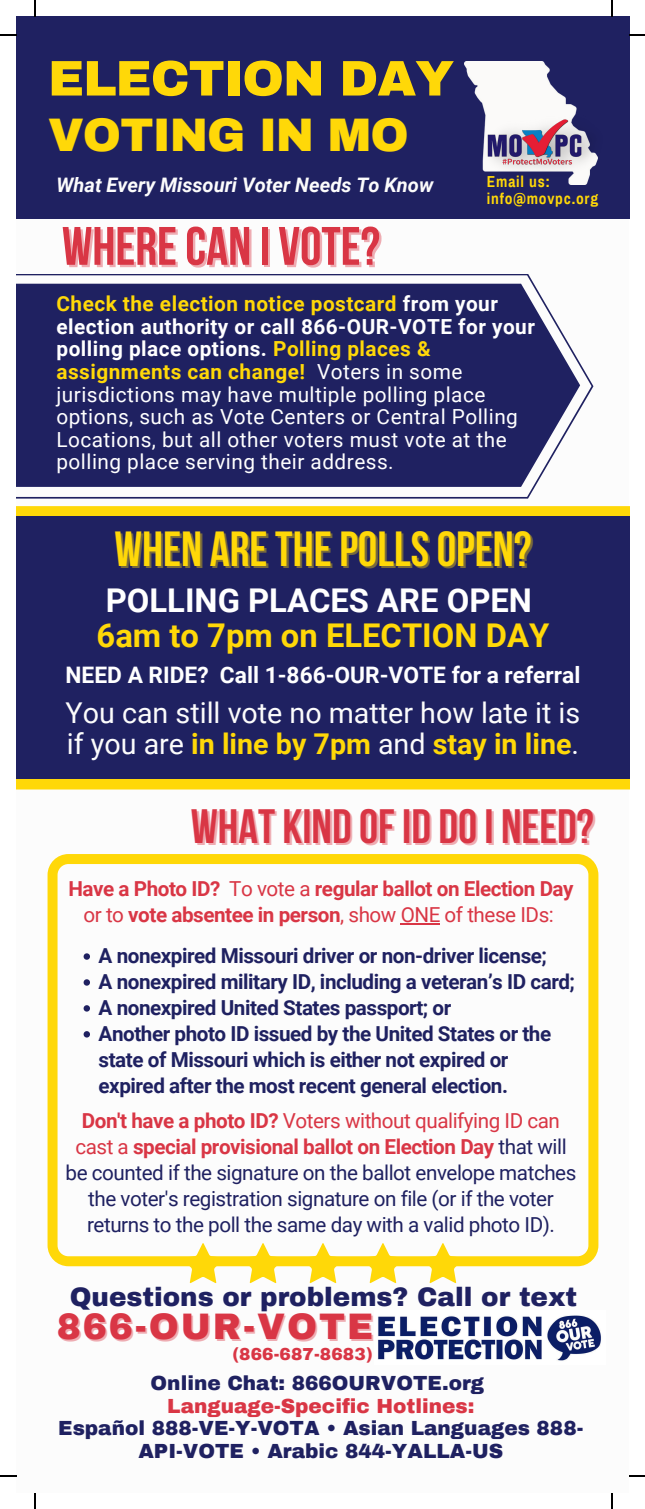
<style>
.page{position:relative;width:645px;height:1509px;background:#fff}
.page>*{position:absolute;margin:0;border:0;box-sizing:border-box;transform-origin:0 0}
.t1{font:700 54px "Bebas Neue";color:#d93645}
.t2{font:900 50px "Archivo";letter-spacing:-.02em;color:#ffd808}
.t3{font:700 49px "Bebas Neue";color:#ffd808}
.t4{font:700 48px "Bebas Neue";color:#d93645}
.t5{font:900 46px "Archivo";letter-spacing:-.02em;color:#ffd808}
.t6{font:900 36px "Archivo";letter-spacing:.055em;color:#d93645}
.t7{font:700 32.8px "Roboto";color:#ffd808}
.t8{font:700 32.8px "Roboto";color:#fff}
.t9{font:28.6px/30.8px "Roboto";color:#fcfcfc}
.t10{font:900 26.2px "Archivo";color:#1f2161}
.t11{font:700 22.8px "Roboto";color:#fff}
.t12{font:20.8px/22.4px "Roboto";letter-spacing:.025em;color:#fff}
.t13{font:700 20.6px/26px "Roboto";letter-spacing:-.02em;color:#1f2161}
.t14{font:20.6px/26px "Roboto";letter-spacing:-.02em;color:#1f2161;text-align:center}
.t15{font:700 20.6px/26px "Roboto";letter-spacing:-.02em;color:#d93645;text-align:center}
.t16{font:900 20px/22.4px "Archivo";color:#1f2161;text-align:center}
.t17{font:italic 700 20px "Roboto";color:#fcfcfc}
.t18{font:900 20px "Archivo";color:#d93645}
.t19{font:900 17px "Archivo";letter-spacing:.01em;color:#d93645}
.t20{font:700 15.6px/16.8px "Archivo Narrow";letter-spacing:.05em;color:#ffd808}
.s1{font-weight:700;color:#ffd808}
.s2{font-weight:700}
.s3{font-weight:400}
.s4{font-weight:700;color:#d93645}
.s5{color:#d93645}
</style>
<div class="page">
<svg style="left:16px;top:274px;width:577px;height:224px;background:#3f4077"></svg>
<div style="left:16px;top:16px;width:612px;height:202px;background:#1f2161"></div>
<img style="left:464px;top:61px;width:126px;height:123px">
<img style="left:480px;top:113px;width:118px;height:63px">
<img style="left:378px;top:1315px;width:223px;height:46px">
<div style="left:16px;top:506px;width:612px;height:10px;background:#ffd808"></div>
<div style="left:16px;top:778px;width:612px;height:11px;background:#ffd808"></div>
<div style="left:16px;top:516px;width:612px;height:262px;background:#1f2161"></div>
<svg style="left:47px;top:854px;width:551px;height:411px"></svg>
<svg style="left:83px;top:953px;width:7px;height:6px"></svg>
<svg style="left:83px;top:979px;width:7px;height:6px"></svg>
<svg style="left:83px;top:1005px;width:7px;height:6px"></svg>
<svg style="left:83px;top:1030px;width:7px;height:7px"></svg>
<hr style="left:400px;top:923px;width:39px;height:2px;background:#d93645">
<svg style="left:182px;top:1242px;width:42px;height:41px"></svg>
<svg style="left:241px;top:1242px;width:43px;height:41px"></svg>
<svg style="left:301px;top:1242px;width:43px;height:41px"></svg>
<svg style="left:361px;top:1242px;width:43px;height:41px"></svg>
<svg style="left:421px;top:1242px;width:43px;height:41px"></svg>
<svg style="left:34px;top:0;width:2px;height:16px"></svg>
<svg style="left:0;top:34px;width:16px;height:2px"></svg>
<svg style="left:611px;top:0;width:1px;height:16px"></svg>
<svg style="left:628px;top:34px;width:16px;height:2px"></svg>
<svg style="left:34px;top:1493px;width:2px;height:15px"></svg>
<svg style="left:0;top:1475px;width:16px;height:1px"></svg>
<svg style="left:611px;top:1493px;width:1px;height:15px"></svg>
<svg style="left:629px;top:1475px;width:15px;height:1px"></svg>
<h2 class="t2" style="left:48px;top:52px;width:407px">ELECTION DAY</h2>
<h3 class="t5" style="left:48px;top:111px;width:362px">VOTING IN MO</h3>
<p class="t17" style="left:56px;top:174px;width:378px">What Every Missouri Voter Needs To Know</p>
<h1 class="t1" style="left:62px;top:224px;width:319px">WHERECAN I VOTE?</h1>
<p class="t20" style="left:486px;top:174px;width:113px">Email us: info@movpc.org</p>
<p class="t12" style="left:56px;top:293px;width:479px"><span class="s1">Check the election notice postcard</span> <span class="s2">from your election authority or call 866-OUR-VOTE for your polling place options.</span> <span class="s1">Polling places &amp; assignments can change!</span> Voters in some jurisdictions may have multiple polling place options, such as Vote Centers or Central Polling Locations, but all other voters must vote at the polling place serving their address.</p>
<h3 class="t3" style="left:114px;top:529px;width:418px">WHEN ARETHEPOLLS OPEN?</h3>
<h3 class="t8" style="left:106px;top:581px;width:427px">POLLING PLACES ARE OPEN</h3>
<h3 class="t7" style="left:96px;top:616px;width:454px">6am to 7pm on ELECTION DAY</h3>
<p class="t11" style="left:65px;top:662px;width:516px">NEED A RIDE? Call 1-866-OUR-VOTE for a referral</p>
<h3 class="t9" style="left:66px;top:698px;width:515px">You can still vote no matter how late it is if you are <span class="s1">in line by 7pm</span> and <span class="s1">stay in line</span>.</h3>
<h3 class="t4" style="left:191px;top:807px;width:404px">WHAT KIND OFID DO I NEED?</h3>
<p class="t15" style="left:68px;top:876px;width:506px">Have a Photo ID? <span class="s3">To vote a</span> regular ballot on Election Day <span class="s3">or to</span> vote absentee in person<span class="s3">, show ONE of these IDs:</span></p>
<p class="t13" style="left:98px;top:942px;width:477px">A nonexpired Missouri driver or non-driver license;<br>A nonexpired military ID, including a veteran’s ID card; A nonexpired United States passport; or<br>Another photo ID issued by the United States or the state of Missouri which is either not expired or expired after the most recent general election.</p>
<p class="t14" style="left:66px;top:1107px;width:512px"><span class="s4">Don't have a photo ID?</span> <span class="s5">Voters without qualifying ID can cast a</span> <span class="s4">special provisional ballot on Election Day</span> that will be counted if the signature on the ballot envelope matches the voter's registration signature on file (or if the voter returns to the poll the same day with a valid photo ID).</p>
<p class="t10" style="left:70px;top:1282px;width:508px">Questions or problems? Call or text</p>
<h3 class="t6" style="left:57px;top:1306px;width:317px">866-OUR-VOTE</h3>
<p class="t19" style="left:232px;top:1345px;width:142px">(866-687-8683)</p>
<p class="t16" style="left:150px;top:1371px;width:335px">Online Chat: 866OURVOTE.org</p>
<p class="t18" style="left:167px;top:1394px;width:308px">Language-Specific Hotlines:</p>
<p class="t16" style="left:58px;top:1416px;width:526px">Español 888-VE-Y-VOTA • Asian Languages 888-<br>API-VOTE • Arabic 844-YALLA-US</p>
</div>
